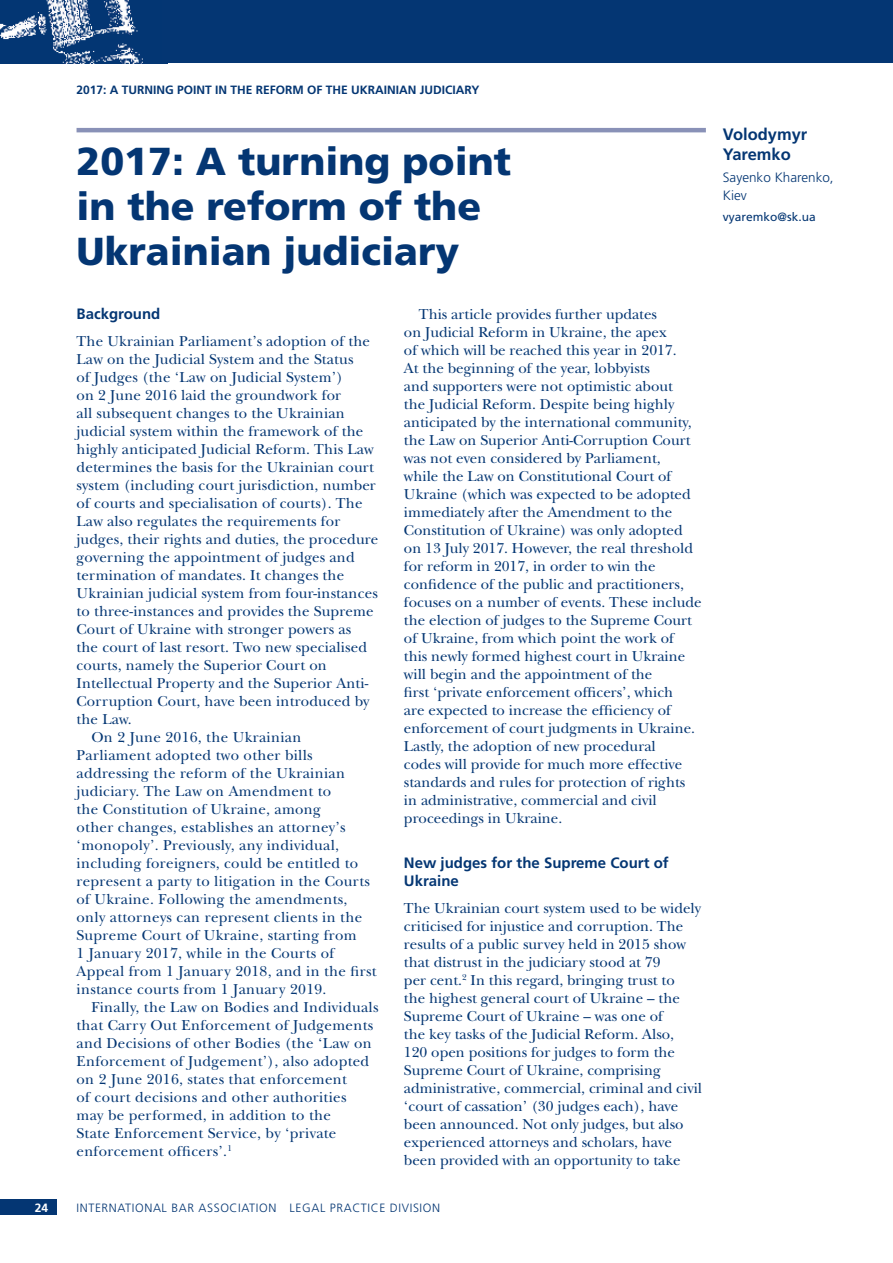
<style>
.page{position:relative;width:893px;height:1263px;background:#fff}
.page>*{position:absolute;margin:0;border:0;box-sizing:border-box;transform-origin:0 0}
.t1{font:900 39px/45px "Frutiger";color:#043673}
.t2{font:700 16.5px/19.5px "Frutiger";color:#043673}
.t3{font:15px/18px "New Baskerville";letter-spacing:.01em;color:#043673}
.t4{font:700 15px/18px "Frutiger";color:#043673}
.t5{font:300 13.5px/18px "Frutiger";color:#043673}
.t6{font:700 12px "Frutiger";color:#043673}
.t7{font:300 12px "Frutiger";letter-spacing:.05em;color:#043673}
.t8{font:12px "Frutiger";color:#043673}
.t9{font:700 12px "Frutiger";color:#fff}
</style>
<div class="page">
<div style="left:0;top:1199px;width:57px;height:16px;background:#043673"></div>
<img style="left:0;top:0;width:162px;height:63px">
<div style="left:162px;top:0;width:731px;height:63px;background:#043673"></div>
<hr style="left:77px;top:128px;width:629px;height:4px;background:#8991b7">
<p class="t6" style="left:77px;top:83px;width:404px">2017: A TURNING POINT IN THE REFORM OF THE UKRAINIAN JUDICIARY</p>
<h1 class="t1" style="left:77px;top:138px;width:436px">2017: A turning point in the reform of the<br>Ukrainian judiciary</h1>
<p class="t4" style="left:77px;top:305px;width:85px">Background</p>
<p class="t3" style="left:77px;top:332px;width:295px">The Ukrainian Parliament’s adoption of the</p>
<p class="t3" style="left:77px;top:350px;width:278px">Law on the Judicial System and the Status</p>
<p class="t3" style="left:77px;top:368px;width:268px">of Judges (the ‘Law on Judicial System’)</p>
<p class="t3" style="left:77px;top:386px;width:266px">on 2 June 2016 laid the groundwork for</p>
<p class="t3" style="left:77px;top:404px;width:270px">all subsequent changes to the Ukrainian</p>
<p class="t3" style="left:77px;top:422px;width:288px">judicial system within the framework of the</p>
<p class="t3" style="left:77px;top:440px;width:299px">highly anticipated Judicial Reform. This Law</p>
<p class="t3" style="left:77px;top:458px;width:299px">determines the basis for the Ukrainian court</p>
<p class="t3" style="left:77px;top:476px;width:301px">system (including court jurisdiction, number</p>
<p class="t3" style="left:77px;top:494px;width:288px">of courts and specialisation of courts). The</p>
<p class="t3" style="left:77px;top:512px;width:265px">Law also regulates the requirements for</p>
<p class="t3" style="left:77px;top:530px;width:303px">judges, their rights and duties, the procedure</p>
<p class="t3" style="left:77px;top:548px;width:280px">governing the appointment of judges and</p>
<p class="t3" style="left:77px;top:566px;width:269px">termination of mandates. It changes the</p>
<p class="t3" style="left:77px;top:584px;width:303px">Ukrainian judicial system from four-instances</p>
<p class="t3" style="left:77px;top:602px;width:299px">to three-instances and provides the Supreme</p>
<p class="t3" style="left:77px;top:620px;width:276px">Court of Ukraine with stronger powers as</p>
<p class="t3" style="left:77px;top:638px;width:292px">the court of last resort. Two new specialised</p>
<p class="t3" style="left:77px;top:656px;width:252px">courts, namely the Superior Court on</p>
<p class="t3" style="left:77px;top:674px;width:293px">Intellectual Property and the Superior Anti-</p>
<p class="t3" style="left:77px;top:692px;width:294px">Corruption Court, have been introduced by</p>
<p class="t3" style="left:77px;top:710px;width:57px">the Law.</p>
<p class="t3" style="left:91px;top:728px;width:212px">On 2 June 2016, the Ukrainian</p>
<p class="t3" style="left:77px;top:746px;width:238px">Parliament adopted two other bills</p>
<p class="t3" style="left:77px;top:764px;width:270px">addressing the reform of the Ukrainian</p>
<p class="t3" style="left:77px;top:782px;width:256px">judiciary. The Law on Amendment to</p>
<p class="t3" style="left:77px;top:800px;width:246px">the Constitution of Ukraine, among</p>
<p class="t3" style="left:77px;top:818px;width:270px">other changes, establishes an attorney’s</p>
<p class="t3" style="left:77px;top:836px;width:264px">‘monopoly’. Previously, any individual,</p>
<p class="t3" style="left:77px;top:854px;width:283px">including foreigners, could be entitled to</p>
<p class="t3" style="left:77px;top:872px;width:295px">represent a party to litigation in the Courts</p>
<p class="t3" style="left:77px;top:890px;width:272px">of Ukraine. Following the amendments,</p>
<p class="t3" style="left:77px;top:908px;width:287px">only attorneys can represent clients in the</p>
<p class="t3" style="left:77px;top:926px;width:282px">Supreme Court of Ukraine, starting from</p>
<p class="t3" style="left:77px;top:944px;width:259px">1 January 2017, while in the Courts of</p>
<p class="t3" style="left:77px;top:962px;width:302px">Appeal from 1 January 2018, and in the first</p>
<p class="t3" style="left:77px;top:980px;width:251px">instance courts from 1 January 2019.</p>
<p class="t3" style="left:91px;top:998px;width:289px">Finally, the Law on Bodies and Individuals</p>
<p class="t3" style="left:77px;top:1016px;width:298px">that Carry Out Enforcement of Judgements</p>
<p class="t3" style="left:77px;top:1034px;width:297px">and Decisions of other Bodies (the ‘Law on</p>
<p class="t3" style="left:77px;top:1052px;width:294px">Enforcement of Judgement’), also adopted</p>
<p class="t3" style="left:77px;top:1070px;width:272px">on 2 June 2016, states that enforcement</p>
<p class="t3" style="left:77px;top:1088px;width:271px">of court decisions and other authorities</p>
<p class="t3" style="left:77px;top:1106px;width:256px">may be performed, in addition to the</p>
<p class="t3" style="left:77px;top:1124px;width:261px">State Enforcement Service, by ‘private</p>
<p class="t3" style="left:77px;top:1142px;width:157px">enforcement officers’.<sup>1</sup></p>
<p class="t3" style="left:404px;top:305px;width:299px;text-indent:15px">This article provides further updates<br>on Judicial Reform in Ukraine, the apex<br>of which will be reached this year in 2017.<br>At the beginning of the year, lobbyists<br>and supporters were not optimistic about<br>the Judicial Reform. Despite being highly anticipated by the international community, the Law on Superior Anti-Corruption Court was not even considered by Parliament,<br>while the Law on Constitutional Court of Ukraine (which was expected to be adopted immediately after the Amendment to the Constitution of Ukraine) was only adopted on 13 July 2017. However, the real threshold for reform in 2017, in order to win the confidence of the public and practitioners, focuses on a number of events. These include the election of judges to the Supreme Court of Ukraine, from which point the work of<br>this newly formed highest court in Ukraine will begin and the appointment of the<br>first ‘private enforcement officers’, which<br>are expected to increase the efficiency of enforcement of court judgments in Ukraine.<br>Lastly, the adoption of new procedural<br>codes will provide for much more effective standards and rules for protection of rights in administrative, commercial and civil proceedings in Ukraine.</p>
<p class="t4" style="left:404px;top:853px;width:266px">New judges for the Supreme Court of<br>Ukraine</p>
<p class="t3" style="left:404px;top:899px;width:300px">The Ukrainian court system used to be widely criticised for injustice and corruption. The results of a public survey held in 2015 show that distrust in the judiciary stood at 79<br>per cent.<sup>2</sup> In this regard, bringing trust to<br>the highest general court of Ukraine – the Supreme Court of Ukraine – was one of<br>the key tasks of the Judicial Reform. Also,<br>120 open positions for judges to form the Supreme Court of Ukraine, comprising administrative, commercial, criminal and civil ‘court of cassation’ (30 judges each), have been announced. Not only judges, but also experienced attorneys and scholars, have been provided with an opportunity to take</p>
<p class="t9" style="left:35px;top:1200px;width:15px">24</p>
<p class="t7" style="left:77px;top:1201px;width:365px">INTERNATIONAL BAR ASSOCIATION LEGAL PRACTICE DIVISION</p>
<p class="t2" style="left:723px;top:125px;width:86px">Volodymyr<br>Yaremko</p>
<p class="t5" style="left:723px;top:168px;width:112px">Sayenko Kharenko,<br>Kiev</p>
<p class="t8" style="left:723px;top:210px;width:94px">vyaremko@sk.ua</p>
</div>
